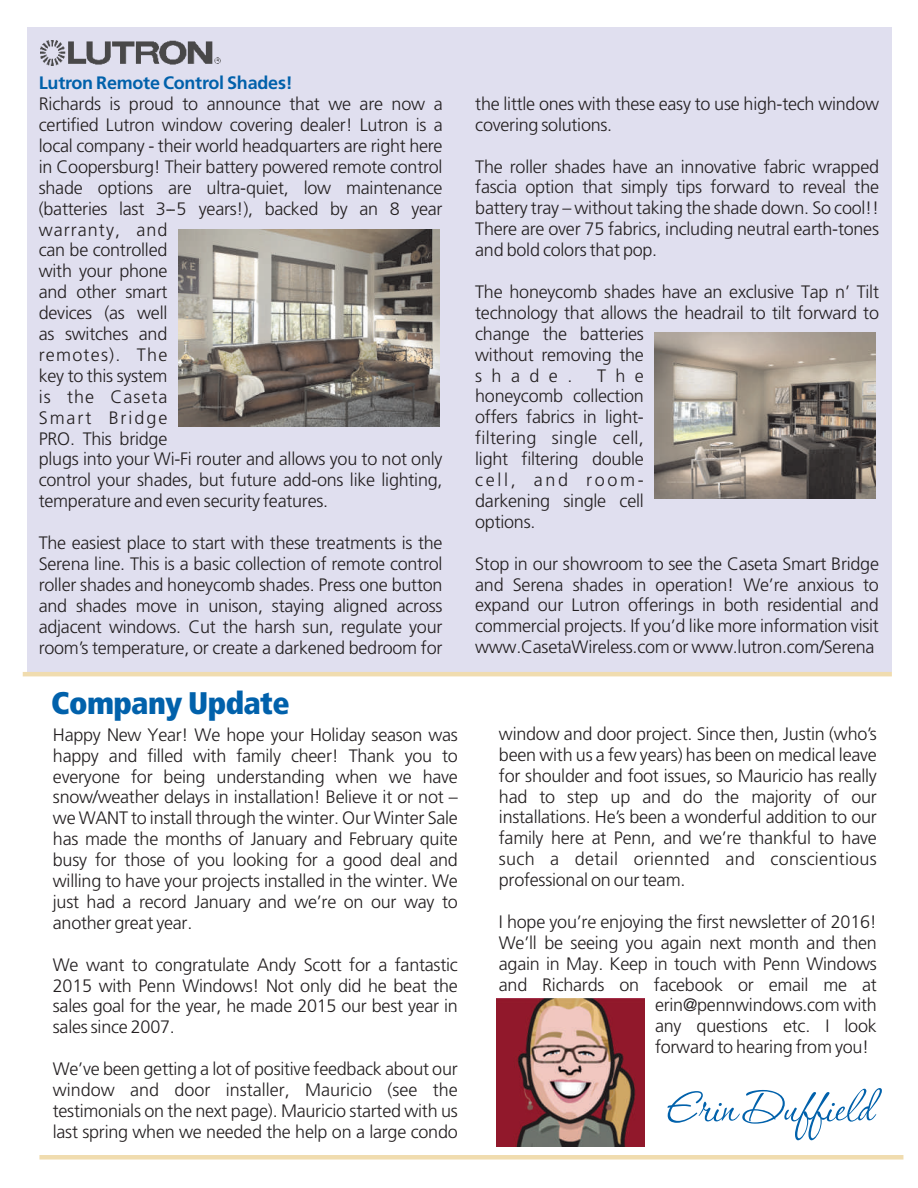
<style>
.page{position:relative;width:918px;height:1188px;background:#fff}
.page>*{position:absolute;margin:0;border:0;box-sizing:border-box;transform-origin:0 0}
.t1{font:54px "P22 Corinthia";letter-spacing:-.01em;color:#0161ab}
.t2{font:900 condensed 31.2px "Frutiger LT";letter-spacing:-.02em;color:#0161ab}
.t3{font:300 18px/20.9px "Frutiger LT";letter-spacing:-.015em;color:#231f20;text-align:justify}
.t4{font:300 18px "Frutiger LT";letter-spacing:-.015em;color:#0161ab}
</style>
<div class="page">
<div style="left:27px;top:27px;width:865px;height:645px;background:#e0dfef"></div>
<hr style="left:23px;top:672px;width:869px;height:4px;background:#f0dcaf">
<img style="left:497px;top:998px;width:148px;height:148px">
<div style="left:39px;top:1155px;width:864px;height:5px;background:#f0dcaf"></div>
<img style="left:178px;top:230px;width:262px;height:196px">
<img style="left:655px;top:333px;width:221px;height:165px">
<img style="left:40px;top:40px;width:180px;height:26px">
<p class="t4" style="left:39px;top:76px;width:255px">Lutron Remote Control Shades!</p>
<p class="t3" style="left:39px;top:95px;width:405px;text-align:left">Richards is proud to announce that we are now a certified Lutron window covering dealer! Lutron is a local company - their world headquarters are right here in Coopersburg! Their battery powered remote control shade options are ultra-quiet, low maintenance (batteries last 3--5 years!), backed by an 8 year warranty, and<br>can be controlled<br>with your phone<br>and other smart<br>devices (as well<br>as switches and<br>remotes). The<br>key to this system<br>is the Caseta<br>Smart Bridge<br>PRO. This bridge<br>plugs into your Wi-Fi router and allows you to not only control your shades, but future add-ons like lighting, temperature and even security features.</p>
<p class="t3" style="left:39px;top:534px;width:405px">The easiest place to start with these treatments is the Serena line. This is a basic collection of remote control roller shades and honeycomb shades. Press one button and shades move in unison, staying aligned across adjacent windows. Cut the harsh sun, regulate your room’s temperature, or create a darkened bedroom for</p>
<h2 class="t2" style="left:51px;top:690px;width:240px">Company Update</h2>
<p class="t3" style="left:53px;top:725px;width:407px">Happy New Year! We hope your Holiday season was happy and filled with family cheer! Thank you to everyone for being understanding when we have snow/weather delays in installation! Believe it or not – we WANT to install through the winter. Our Winter Sale has made the months of January and February quite busy for those of you looking for a good deal and willing to have your projects installed in the winter. We just had a record January and we’re on our way to another great year.</p>
<p class="t3" style="left:53px;top:955px;width:407px">We want to congratulate Andy Scott for a fantastic 2015 with Penn Windows! Not only did he beat the sales goal for the year, he made 2015 our best year in sales since 2007.</p>
<p class="t3" style="left:53px;top:1060px;width:407px">We’ve been getting a lot of positive feedback about our window and door installer, Mauricio (see the testimonials on the next page). Mauricio started with us last spring when we needed the help on a large condo</p>
<p class="t3" style="left:475px;top:95px;width:405px">the little ones with these easy to use high-tech window covering solutions.</p>
<p class="t3" style="left:475px;top:157px;width:405px">The roller shades have an innovative fabric wrapped fascia option that simply tips forward to reveal the battery tray – without taking the shade down. So cool!!<br>There are over 75 fabrics, including neutral earth-tones and bold colors that pop.</p>
<p class="t3" style="left:475px;top:283px;width:405px;text-align:left">The honeycomb shades have an exclusive Tap n’ Tilt technology that allows the headrail to tilt forward to change the batteries<br>without removing the<br>shade.</p>
<p class="t3" style="left:475px;top:366px;width:170px;text-indent:122px">The honeycomb collection offers fabrics in light&shy;filtering single cell, light filtering double cell, and room&shy;darkening single cell options.</p>
<p class="t3" style="left:475px;top:554px;width:405px">Stop in our showroom to see the Caseta Smart Bridge and Serena shades in operation! We’re anxious to expand our Lutron offerings in both residential and commercial projects. If you’d like more information visit www.CasetaWireless.com or www.lutron.com/Serena</p>
<p class="t3" style="left:499px;top:725px;width:380px">window and door project. Since then, Justin (who’s been with us a few years) has been on medical leave for shoulder and foot issues, so Mauricio has really had to step up and do the majority of our installations. He’s been a wonderful addition to our family here at Penn, and we’re thankful to have such a detail oriennted and conscientious professional on our team.</p>
<p class="t3" style="left:499px;top:913px;width:379px">I hope you’re enjoying the first newsletter of 2016!</p>
<p class="t3" style="left:499px;top:933px;width:379px">We’ll be seeing you again next month and then</p>
<p class="t3" style="left:499px;top:954px;width:379px">again in May. Keep in touch with Penn Windows</p>
<p class="t3" style="left:499px;top:975px;width:379px">and Richards on facebook or email me at</p>
<p class="t3" style="left:655px;top:996px;width:223px">erin@pennwindows.com with</p>
<p class="t3" style="left:655px;top:1017px;width:223px">any questions etc. I look</p>
<p class="t3" style="left:655px;top:1038px;width:216px">forward to hearing from you!</p>
<h1 class="t1" style="left:666px;top:1080px;width:208px">Erin Duffield</h1>
</div>
